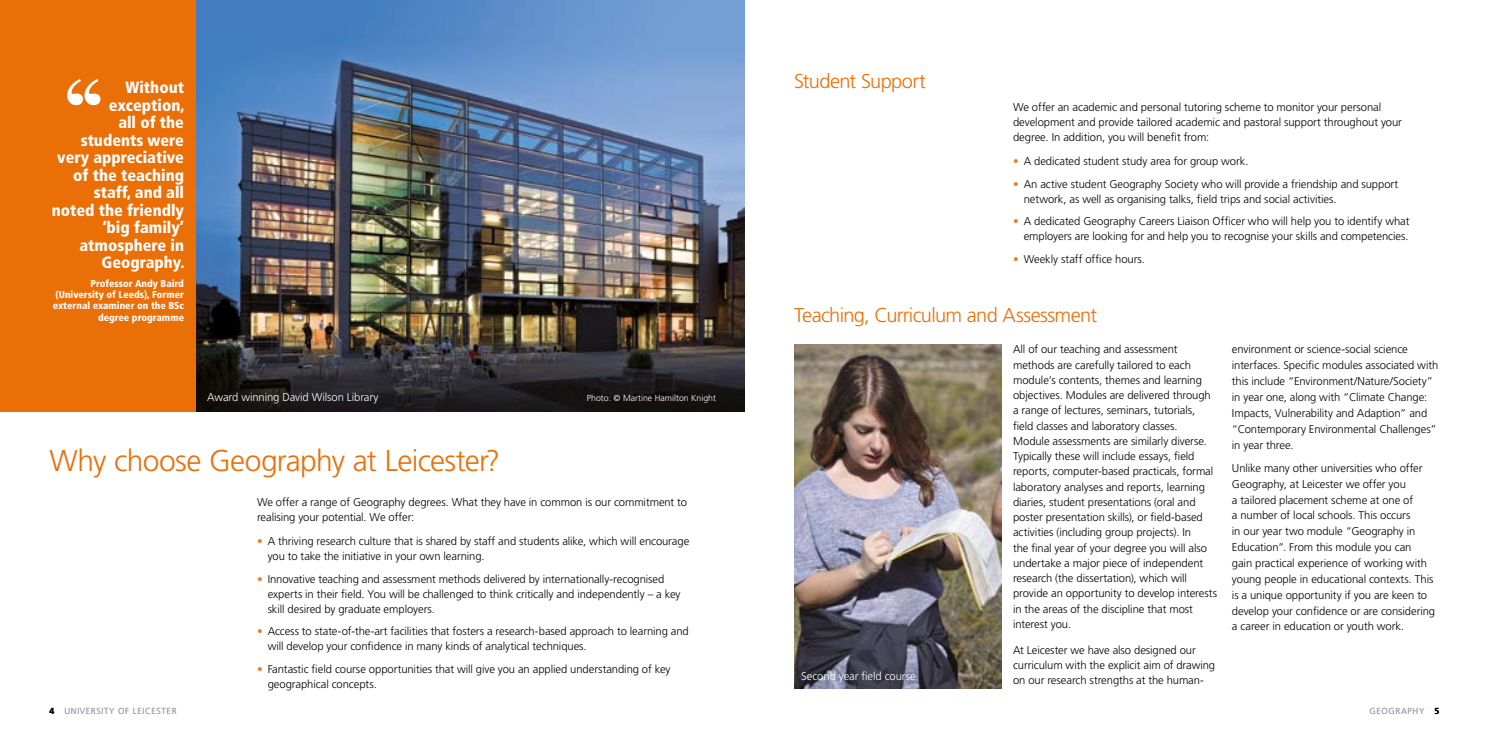
<style>
.page{position:relative;width:1489px;height:745px;background:#fff}
.page>*{position:absolute;margin:0;border:0;box-sizing:border-box;transform-origin:0 0}
.t1{font:300 30px "Frutiger LT Std";letter-spacing:-.025em;color:#ea6f07}
.t2{font:300 20px "Frutiger LT Std";letter-spacing:-.035em;color:#ea6f07}
.t3{font:900 condensed 16.25px/17.5px "Frutiger LT Std";color:#fff;text-align:right}
.t4{font:300 11.25px/15.2px "Frutiger LT Std";letter-spacing:-.005em;color:#000}
.t5{font:300 11.25px "Frutiger LT Std";letter-spacing:-.01em;color:#fff}
.t6{font:900 condensed 10px/11.2px "Frutiger LT Std";color:#fff;text-align:right}
.t7{font:300 8.75px "Frutiger LT Std";letter-spacing:.075em;color:#989fac}
.t8{font:300 8.75px "Frutiger LT Std";color:#fff}
.t9{font:700 8.75px "Frutiger LT Std";color:#000}
.s1{color:#ed7922}
.s2{font-weight:700;color:#000}
</style>
<div class="page">
<img style="left:195px;top:0;width:549px;height:411px">
<div style="left:0;top:0;width:195px;height:411px;background:#ea6f07"></div>
<svg style="left:67px;top:79px;width:33px;height:26px"></svg>
<img style="left:794px;top:344px;width:207px;height:343px">
<h3 class="t3" style="left:52px;top:79px;width:134px">Without exception,<br>all of the<br>students were very appreciative of the teaching staff, and all noted the friendly ‘big family’ atmosphere in<br>Geography.</h3>
<p class="t6" style="left:53px;top:277px;width:133px">Professor Andy Baird (University of Leeds), Former external examiner on the BSc degree programme</p>
<p class="t5" style="left:207px;top:390px;width:173px">Award winning David Wilson Library</p>
<p class="t8" style="left:587px;top:393px;width:131px">Photo: © Martine Hamilton Knight</p>
<h1 class="t1" style="left:50px;top:443px;width:452px">Why choose Geography at Leicester?</h1>
<p class="t4" style="left:257px;top:494px;width:431px">We offer a range of Geography degrees. What they have in common is our commitment to realising your potential. We offer:</p>
<p class="t4" style="left:268px;top:533px;width:423px;text-indent:-11px"><span class="s1">•</span> A thriving research culture that is shared by staff and students alike, which will encourage you to take the initiative in your own learning.</p>
<p class="t4" style="left:268px;top:571px;width:414px;text-indent:-11px"><span class="s1">•</span> Innovative teaching and assessment methods delivered by internationally-recognised experts in their field. You will be challenged to think critically and independently – a key skill desired by graduate employers.</p>
<p class="t4" style="left:268px;top:623px;width:422px;text-indent:-11px"><span class="s1">•</span> Access to state-of-the-art facilities that fosters a research-based approach to learning and will develop your confidence in many kinds of analytical techniques.</p>
<p class="t4" style="left:268px;top:661px;width:404px;text-indent:-11px"><span class="s1">•</span> Fantastic field course opportunities that will give you an applied understanding of key geographical concepts.</p>
<h2 class="t2" style="left:794px;top:69px;width:133px">Student Support</h2>
<p class="t4" style="left:1012px;top:100px;width:390px">We offer an academic and personal tutoring scheme to monitor your personal development and provide tailored academic and pastoral support throughout your degree. In addition, you will benefit from:</p>
<p class="t4" style="left:1012px;top:154px;width:237px"><span class="s1">•</span> A dedicated student study area for group work.</p>
<p class="t4" style="left:1023px;top:176px;width:376px;text-indent:-11px"><span class="s1">•</span> An active student Geography Society who will provide a friendship and support network, as well as organising talks, field trips and social activities.</p>
<p class="t4" style="left:1012px;top:214px;width:398px;text-align:right"><span class="s1">•</span> A dedicated Geography Careers Liaison Officer who will help you to identify what employers are looking for and help you to recognise your skills and competencies.</p>
<p class="t4" style="left:1012px;top:251px;width:133px"><span class="s1">•</span> Weekly staff office hours.</p>
<h2 class="t2" style="left:794px;top:304px;width:304px">Teaching, Curriculum and Assessment</h2>
<p class="t4" style="left:1012px;top:342px;width:205px">All of our teaching and assessment methods are carefully tailored to each module’s contents, themes and learning objectives. Modules are delivered through a range of lectures, seminars, tutorials, field classes and laboratory classes.<br>Module assessments are similarly diverse.<br>Typically these will include essays, field reports, computer-based practicals, formal laboratory analyses and reports, learning diaries, student presentations (oral and poster presentation skills), or field-based activities (including group projects). In<br>the final year of your degree you will also undertake a major piece of independent research (the dissertation), which will provide an opportunity to develop interests in the areas of the discipline that most interest you.</p>
<p class="t4" style="left:1012px;top:642px;width:204px">At Leicester we have also designed our curriculum with the explicit aim of drawing on our research strengths at the human-</p>
<p class="t5" style="left:801px;top:669px;width:116px">Second year field course</p>
<p class="t4" style="left:1231px;top:341px;width:208px;line-height:15.9px">environment or science-social science interfaces. Specific modules associated with this include “Environment/Nature/Society” in year one, along with “Climate Change:<br>Impacts, Vulnerability and Adaption” and “Contemporary Environmental Challenges” in year three.</p>
<p class="t4" style="left:1231px;top:460px;width:205px;line-height:15.9px">Unlike many other universities who offer Geography, at Leicester we offer you<br>a tailored placement scheme at one of<br>a number of local schools. This occurs<br>in our year two module “Geography in Education”. From this module you can<br>gain practical experience of working with young people in educational contexts. This is a unique opportunity if you are keen to develop your confidence or are considering a career in education or youth work.</p>
<p class="t9" style="left:50px;top:705px;width:6px">4</p>
<p class="t7" style="left:64px;top:705px;width:114px">UNIVERSITY OF LEICESTER</p>
<p class="t7" style="left:1369px;top:705px;width:71px">GEOGRAPHY <span class="s2">5</span></p>
</div>
